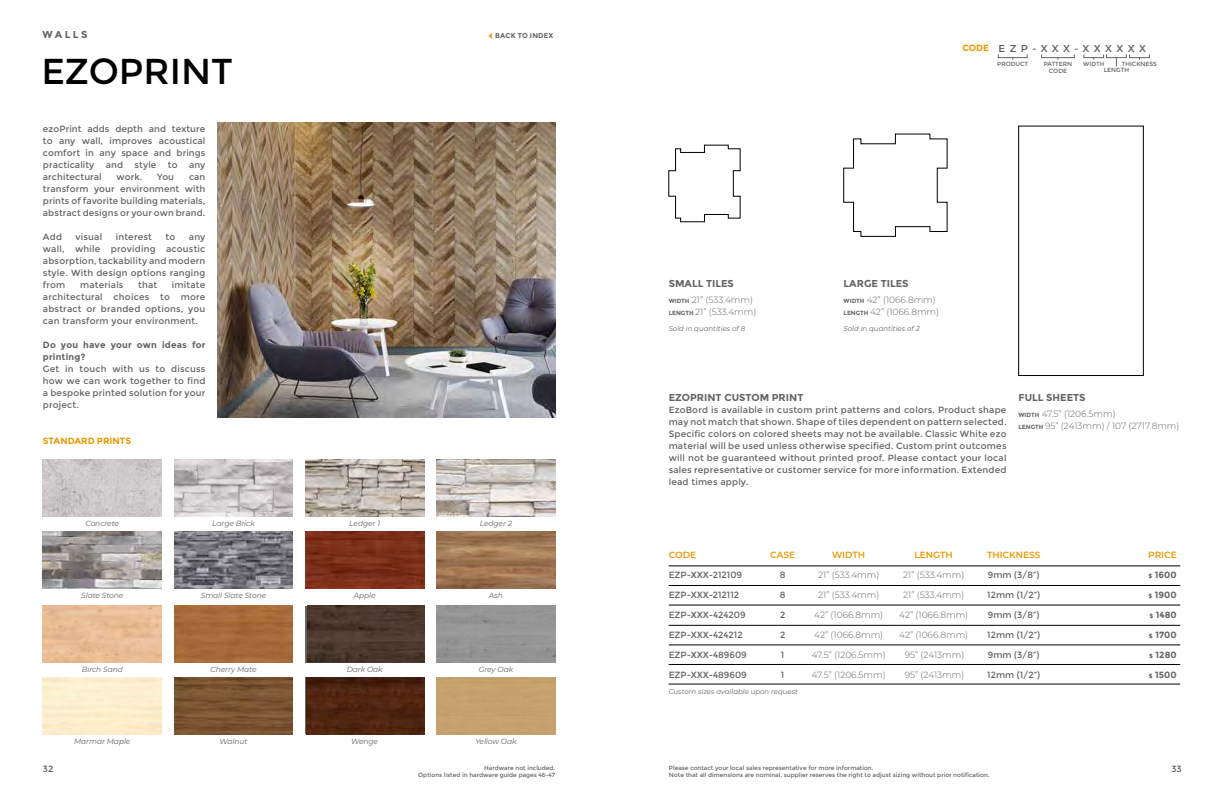
<style>
.page{position:relative;width:1224px;height:792px;background:#fff}
.page>*{position:absolute;margin:0;border:0;box-sizing:border-box;transform-origin:0 0}
.t1{font:36px "Montserrat";color:#000}
.t2{font:700 10px "Montserrat";color:#646363}
.t3{font:600 10px "Montserrat";letter-spacing:.435em;color:#646363}
.t4{font:9px/12px "Montserrat";letter-spacing:.01em;color:#646363;text-align:justify}
.t5{font:300 9px/12px "Montserrat";color:#646363}
.t6{font:700 9px/12px "Montserrat";letter-spacing:.01em;color:#646363}
.t7{font:600 9px "Montserrat";color:#e99900}
.t8{font:700 9px "Montserrat";color:#e99900}
.t9{font:italic 7.5px "Montserrat";letter-spacing:-.01em;color:#646363}
.t10{font:italic 7px "Montserrat";color:#646363}
.t11{font:700 7px "Montserrat";letter-spacing:.02em;color:#646363}
.t12{font:6px/7.2px "Montserrat";color:#646363}
.s1{font-weight:700;font-size:6px}
.s2{font-weight:700;font-size:9px;color:#e99900}
.s3{font-size:6px}
</style>
<div class="page">
<svg style="left:489px;top:33px;width:3px;height:6px"></svg>
<svg style="left:669px;top:145px;width:71px;height:77px"></svg>
<svg style="left:844px;top:134px;width:103px;height:103px"></svg>
<div style="left:998px;top:54px;width:29px;height:4px;border:1px solid #646363"></div>
<div style="left:1042px;top:54px;width:32px;height:4px;border:1px solid #646363"></div>
<div style="left:1084px;top:54px;width:20px;height:4px;border:1px solid #646363"></div>
<div style="left:1106px;top:54px;width:20px;height:4px;border:1px solid #646363"></div>
<div style="left:1129px;top:54px;width:20px;height:4px;border:1px solid #646363"></div>
<img style="left:217px;top:122px;width:338px;height:296px">
<img style="left:43px;top:460px;width:119px;height:57px">
<img style="left:43px;top:532px;width:119px;height:56px">
<img style="left:174px;top:532px;width:119px;height:56px">
<img style="left:305px;top:460px;width:119px;height:57px">
<img style="left:307px;top:606px;width:117px;height:57px">
<img style="left:305px;top:532px;width:119px;height:56px">
<img style="left:307px;top:678px;width:117px;height:56px">
<img style="left:174px;top:460px;width:119px;height:57px">
<img style="left:174px;top:606px;width:119px;height:57px">
<img style="left:174px;top:678px;width:119px;height:56px">
<img style="left:437px;top:460px;width:118px;height:57px">
<div style="left:437px;top:606px;width:118px;height:57px;background:#959595"></div>
<img style="left:437px;top:532px;width:118px;height:56px">
<div style="left:437px;top:678px;width:118px;height:56px;background:#c6a16d"></div>
<hr style="left:669px;top:645px;width:511px;height:1px;background:#000">
<hr style="left:669px;top:566px;width:511px;height:1px;background:#000">
<hr style="left:669px;top:605px;width:511px;height:1px;background:#000">
<hr style="left:669px;top:684px;width:511px;height:1px;background:#000">
<hr style="left:669px;top:664px;width:511px;height:1px;background:#000">
<hr style="left:669px;top:585px;width:511px;height:1px;background:#000">
<hr style="left:669px;top:625px;width:511px;height:1px;background:#000">
<p class="t2" style="left:43px;top:29px;width:47px">WALLS</p>
<h1 class="t1" style="left:41px;top:50px;width:193px">EZOPRINT</h1>
<p class="t4" style="left:43px;top:123px;width:164px">ezoPrint adds depth and texture to any wall, improves acoustical comfort in any space and brings practicality</p>
<p class="t4" style="left:106px;top:159px;width:19px">and</p>
<p class="t4" style="left:135px;top:159px;width:23px">style</p>
<p class="t4" style="left:168px;top:159px;width:11px">to</p>
<p class="t4" style="left:189px;top:159px;width:18px">any</p>
<p class="t4" style="left:43px;top:171px;width:60px">architectural</p>
<p class="t4" style="left:117px;top:171px;width:27px">work.</p>
<p class="t4" style="left:157px;top:171px;width:18px">You</p>
<p class="t4" style="left:43px;top:171px;width:164px;text-indent:146px">can transform your environment with prints of favorite building materials, abstract designs or your own brand.</p>
<p class="t4" style="left:43px;top:231px;width:21px">Add</p>
<p class="t4" style="left:76px;top:231px;width:28px">visual</p>
<p class="t4" style="left:116px;top:231px;width:38px">interest</p>
<p class="t4" style="left:166px;top:231px;width:11px">to</p>
<p class="t4" style="left:43px;top:231px;width:164px;text-indent:146px">any wall, while providing acoustic absorption, tackability and modern style. With design options ranging from</p>
<p class="t4" style="left:43px;top:279px;width:164px;text-indent:129px">imitate architectural choices to more abstract or branded options, you can transform your environment.</p>
<p class="t6" style="left:43px;top:339px;width:164px">Do you have your own ideas for printing?</p>
<p class="t4" style="left:43px;top:363px;width:164px">Get in touch with us to discuss how we can work together to find a bespoke printed solution for your project.</p>
<p class="t4" style="left:80px;top:279px;width:45px">materials</p>
<p class="t4" style="left:138px;top:279px;width:21px">that</p>
<p class="t8" style="left:43px;top:435px;width:90px">STANDARD PRINTS</p>
<p class="t9" style="left:86px;top:519px;width:35px">Concrete</p>
<p class="t9" style="left:212px;top:519px;width:44px">Large Brick</p>
<p class="t9" style="left:81px;top:590px;width:44px">Slate Stone</p>
<p class="t9" style="left:201px;top:590px;width:67px">Small Slate Stone</p>
<p class="t9" style="left:82px;top:665px;width:42px">Birch Sand</p>
<p class="t9" style="left:211px;top:665px;width:48px">Cherry Mate</p>
<p class="t9" style="left:74px;top:736px;width:58px">Marmar Maple</p>
<p class="t9" style="left:220px;top:736px;width:29px">Walnut</p>
<p class="t9" style="left:349px;top:519px;width:32px">Ledger 1</p>
<p class="t9" style="left:354px;top:590px;width:23px">Apple</p>
<p class="t9" style="left:347px;top:665px;width:37px">Dark Oak</p>
<p class="t9" style="left:351px;top:736px;width:28px">Wenge</p>
<p class="t11" style="left:495px;top:32px;width:60px">BACK TO INDEX</p>
<p class="t9" style="left:480px;top:519px;width:34px">Ledger 2</p>
<p class="t9" style="left:489px;top:590px;width:15px">Ash</p>
<p class="t9" style="left:479px;top:665px;width:36px">Grey Oak</p>
<p class="t9" style="left:475px;top:736px;width:43px">Yellow Oak</p>
<p class="t2" style="left:669px;top:277px;width:67px">SMALL TILES</p>
<p class="t5" style="left:669px;top:293px;width:89px"><span class="s1">WIDTH</span> 21” (533.4mm)<br><span class="s1">LENGTH</span> 21” (533.4mm)</p>
<p class="t10" style="left:669px;top:323px;width:78px">Sold in quantities of 8</p>
<p class="t3" style="left:962px;top:42px;width:185px"><span class="s2">CODE</span> EZP-XXX-XXXXXX</p>
<p class="t12" style="left:997px;top:60px;width:32px">PRODUCT</p>
<p class="t12" style="left:1044px;top:60px;width:30px;text-align:center">PATTERN<br>CODE</p>
<p class="t12" style="left:1104px;top:60px;width:27px;line-height:6.5px;text-indent:-21px">WIDTH<br>LENGTH</p>
<p class="t12" style="left:1122px;top:60px;width:37px">THICKNESS</p>
<p class="t2" style="left:844px;top:277px;width:67px">LARGE TILES</p>
<p class="t5" style="left:844px;top:293px;width:97px"><span class="s1">WIDTH</span> 42” (1066.8mm)<br><span class="s1">LENGTH</span> 42” (1066.8mm)</p>
<p class="t10" style="left:844px;top:323px;width:78px">Sold in quantities of 2</p>
<p class="t2" style="left:669px;top:391px;width:136px">EZOPRINT CUSTOM PRINT</p>
<p class="t4" style="left:669px;top:404px;width:339px">EzoBord is available in custom print patterns and colors. Product shape may not match that shown. Shape of tiles dependent on pattern selected.<br>Specific colors on colored sheets may not be available. Classic White ezo material will be used unless otherwise specified. Custom print outcomes will not be guaranteed without printed proof. Please contact your local sales representative or customer service for more information. Extended lead times apply.</p>
<p class="t2" style="left:1019px;top:391px;width:69px">FULL SHEETS</p>
<p class="t5" style="left:1019px;top:407px;width:162px"><span class="s1">WIDTH</span> 47.5” (1206.5mm)<br><span class="s1">LENGTH</span> 95” (2413mm) / 107 (2717.8mm)</p>
<p class="t7" style="left:669px;top:549px;width:29px">CODE</p>
<p class="t7" style="left:770px;top:549px;width:26px">CASE</p>
<p class="t7" style="left:832px;top:549px;width:35px">WIDTH</p>
<p class="t7" style="left:915px;top:549px;width:40px">LENGTH</p>
<p class="t7" style="left:987px;top:549px;width:55px">THICKNESS</p>
<p class="t7" style="left:1148px;top:549px;width:30px">PRICE</p>
<p class="t4" style="left:669px;top:569px;width:75px">EZP-XXX-212109</p>
<p class="t4" style="left:780px;top:569px;width:7px">8</p>
<p class="t5" style="left:818px;top:569px;width:63px">21” (533.4mm)</p>
<p class="t5" style="left:903px;top:569px;width:63px">21” (533.4mm)</p>
<p class="t4" style="left:988px;top:569px;width:53px">9mm (3/8”)</p>
<p class="t6" style="left:1149px;top:569px;width:30px"><span class="s3">$</span> 1600</p>
<p class="t4" style="left:669px;top:589px;width:72px">EZP-XXX-212112</p>
<p class="t4" style="left:780px;top:589px;width:7px">8</p>
<p class="t5" style="left:818px;top:589px;width:63px">21” (533.4mm)</p>
<p class="t5" style="left:903px;top:589px;width:63px">21” (533.4mm)</p>
<p class="t4" style="left:987px;top:589px;width:54px">12mm (1/2”)</p>
<p class="t6" style="left:1149px;top:589px;width:30px"><span class="s3">$</span> 1900</p>
<p class="t4" style="left:669px;top:609px;width:79px">EZP-XXX-424209</p>
<p class="t4" style="left:780px;top:609px;width:7px">2</p>
<p class="t5" style="left:814px;top:609px;width:71px">42” (1066.8mm)</p>
<p class="t5" style="left:899px;top:609px;width:71px">42” (1066.8mm)</p>
<p class="t4" style="left:988px;top:609px;width:53px">9mm (3/8”)</p>
<p class="t6" style="left:1149px;top:609px;width:29px"><span class="s3">$</span> 1480</p>
<p class="t4" style="left:669px;top:629px;width:75px">EZP-XXX-424212</p>
<p class="t4" style="left:780px;top:629px;width:7px">2</p>
<p class="t5" style="left:814px;top:629px;width:71px">42” (1066.8mm)</p>
<p class="t5" style="left:899px;top:629px;width:71px">42” (1066.8mm)</p>
<p class="t4" style="left:987px;top:629px;width:54px">12mm (1/2”)</p>
<p class="t6" style="left:1149px;top:629px;width:29px"><span class="s3">$</span> 1700</p>
<p class="t4" style="left:669px;top:649px;width:80px">EZP-XXX-489609</p>
<p class="t4" style="left:781px;top:649px;width:5px">1</p>
<p class="t5" style="left:812px;top:649px;width:75px">47.5” (1206.5mm)</p>
<p class="t5" style="left:905px;top:649px;width:61px">95” (2413mm)</p>
<p class="t4" style="left:988px;top:649px;width:53px">9mm (3/8”)</p>
<p class="t6" style="left:1149px;top:649px;width:29px"><span class="s3">$</span> 1280</p>
<p class="t4" style="left:669px;top:669px;width:80px">EZP-XXX-489609</p>
<p class="t4" style="left:781px;top:669px;width:5px">1</p>
<p class="t5" style="left:812px;top:669px;width:75px">47.5” (1206.5mm)</p>
<p class="t5" style="left:905px;top:669px;width:61px">95” (2413mm)</p>
<p class="t4" style="left:987px;top:669px;width:54px">12mm (1/2”)</p>
<p class="t6" style="left:1149px;top:669px;width:29px"><span class="s3">$</span> 1500</p>
<p class="t10" style="left:669px;top:687px;width:131px">Custom sizes available upon request</p>
<p class="t12" style="left:418px;top:764px;width:139px;text-align:right">Hardware not included.<br>Options listed in hardware guide pages 46-47</p>
<p class="t12" style="left:669px;top:764px;width:322px">Please contact your local sales representative for more information.<br>Note that all dimensions are nominal, supplier reserves the right to adjust sizing without prior notification.</p>
<p class="t4" style="left:43px;top:763px;width:12px">32</p>
<p class="t4" style="left:1171px;top:763px;width:12px">33</p>
</div>
